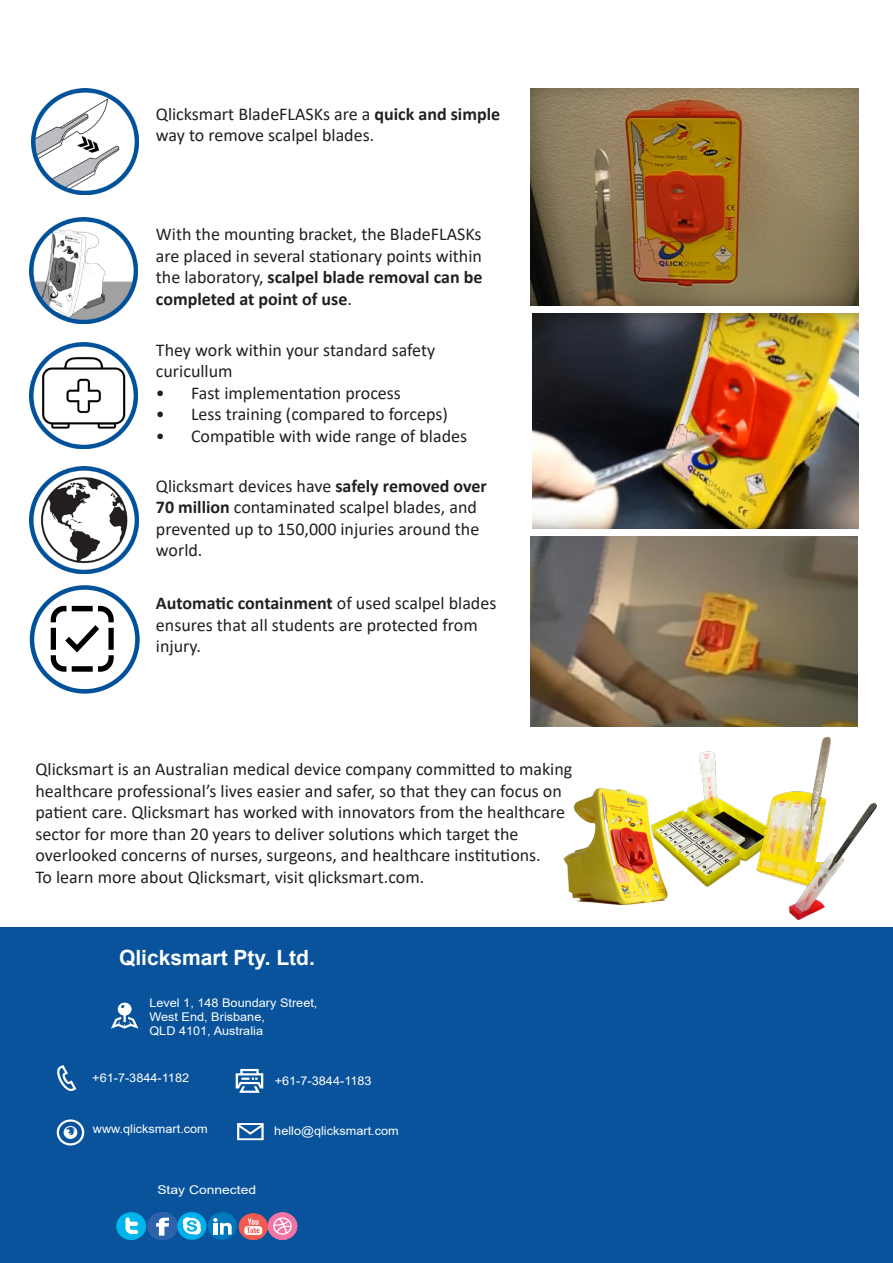
<style>
.page{position:relative;width:893px;height:1263px;background:#fff}
.page>*{position:absolute;margin:0;border:0;box-sizing:border-box;transform-origin:0 0}
.t1{font:700 21px "Arial";color:#fff}
.t2{font:18px/21.6px "Calibri";color:#231f20}
.t3{font:12px/14.4px "Arial";color:#fff;scale:1.06 1}
.t4{font:12px "Arial";color:#fff;scale:1.16 1}
.s1{font-weight:700}
</style>
<div class="page">
<img style="left:679px;top:751px;width:43px;height:136px">
<img style="left:563px;top:788px;width:116px;height:117px">
<img style="left:722px;top:736px;width:109px;height:143px">
<div style="left:0;top:927px;width:893px;height:336px;background:#09539c"></div>
<svg style="left:111px;top:1002px;width:27px;height:27px"></svg>
<svg style="left:57px;top:1065px;width:19px;height:26px"></svg>
<svg style="left:236px;top:1069px;width:27px;height:24px"></svg>
<svg style="left:57px;top:1119px;width:27px;height:26px"></svg>
<svg style="left:237px;top:1123px;width:27px;height:17px"></svg>
<div style="left:147px;top:1212px;width:31px;height:28px;background:#2d63aa;border-radius:50%"></div>
<svg style="left:156px;top:1218px;width:13px;height:18px"></svg>
<div style="left:116px;top:1212px;width:30px;height:28px;background:#00b5ec;border-radius:50%"></div>
<svg style="left:125px;top:1217px;width:13px;height:17px"></svg>
<div style="left:177px;top:1212px;width:30px;height:28px;background:#00b0eb;border-radius:50%"></div>
<svg style="left:183px;top:1217px;width:18px;height:17px"></svg>
<div style="left:208px;top:1212px;width:29px;height:28px;background:#0079bc;border-radius:50%"></div>
<svg style="left:213px;top:1218px;width:19px;height:16px"></svg>
<div style="left:239px;top:1213px;width:29px;height:27px;background:#f05a50;border-radius:50%"></div>
<svg style="left:244px;top:1218px;width:18px;height:17px"></svg>
<svg style="left:268px;top:1212px;width:29px;height:28px"></svg>
<svg style="left:51px;top:606px;width:63px;height:66px"></svg>
<div style="left:30px;top:585px;width:110px;height:109px;border:4px solid #01519a;border-radius:50%"></div>
<img style="left:783px;top:797px;width:94px;height:122px">
<img style="left:31px;top:88px;width:107px;height:106px">
<img style="left:30px;top:467px;width:108px;height:107px">
<img style="left:30px;top:342px;width:107px;height:106px">
<img style="left:30px;top:217px;width:107px;height:106px">
<img style="left:531px;top:88px;width:327px;height:217px">
<img style="left:532px;top:314px;width:326px;height:214px">
<img style="left:531px;top:536px;width:326px;height:190px">
<p class="t2" style="left:156px;top:103px;width:346px">Qlicksmart BladeFLASKs are a <span class="s1">quick and simple </span>way to remove scalpel blades.</p>
<p class="t2" style="left:156px;top:223px;width:328px;text-align:justify">With the mounting bracket, the BladeFLASKs are placed in several stationary points within the laboratory, <span class="s1">scalpel blade removal can be completed at point of use</span>.</p>
<p class="t2" style="left:156px;top:338px;width:281px">They work within your standard safety curicullum</p>
<p class="t2" style="left:156px;top:382px;width:247px">• Fast implementation process</p>
<p class="t2" style="left:156px;top:403px;width:293px">• Less training (compared to forceps)</p>
<p class="t2" style="left:156px;top:425px;width:313px">• Compatible with wide range of blades</p>
<p class="t2" style="left:156px;top:474px;width:332px">Qlicksmart devices have <span class="s1">safely removed over 70 million</span> contaminated scalpel blades, and prevented up to 150,000 injuries around the world.</p>
<p class="t2" style="left:156px;top:592px;width:342px"><span class="s1">Automatic containment</span> of used scalpel blades ensures that all students are protected from injury.</p>
<p class="t2" style="left:35px;top:758px;width:538px">Qlicksmart is an Australian medical device company committed to making healthcare professional’s lives easier and safer, so that they can focus on patient care. Qlicksmart has worked with innovators from the healthcare sector for more than 20 years to deliver solutions which target the overlooked concerns of nurses, surgeons, and healthcare institutions.<br>To learn more about Qlicksmart, visit qlicksmart.com.</p>
<p class="t1" style="left:119px;top:943px;width:197px">Qlicksmart Pty. Ltd.</p>
<p class="t3" style="left:149px;top:995px;width:160px">Level 1, 148 Boundary Street,<br>West End, Brisbane,<br>QLD 4101, Australia</p>
<p class="t3" style="left:92px;top:1071px;width:93px">+61-7-3844-1182</p>
<p class="t3" style="left:275px;top:1073px;width:93px">+61-7-3844-1183</p>
<p class="t3" style="left:93px;top:1122px;width:110px">www.qlicksmart.com</p>
<p class="t4" style="left:157px;top:1181px;width:87px">Stay Connected</p>
<p class="t3" style="left:274px;top:1124px;width:119px">hello@qlicksmart.com</p>
</div>
